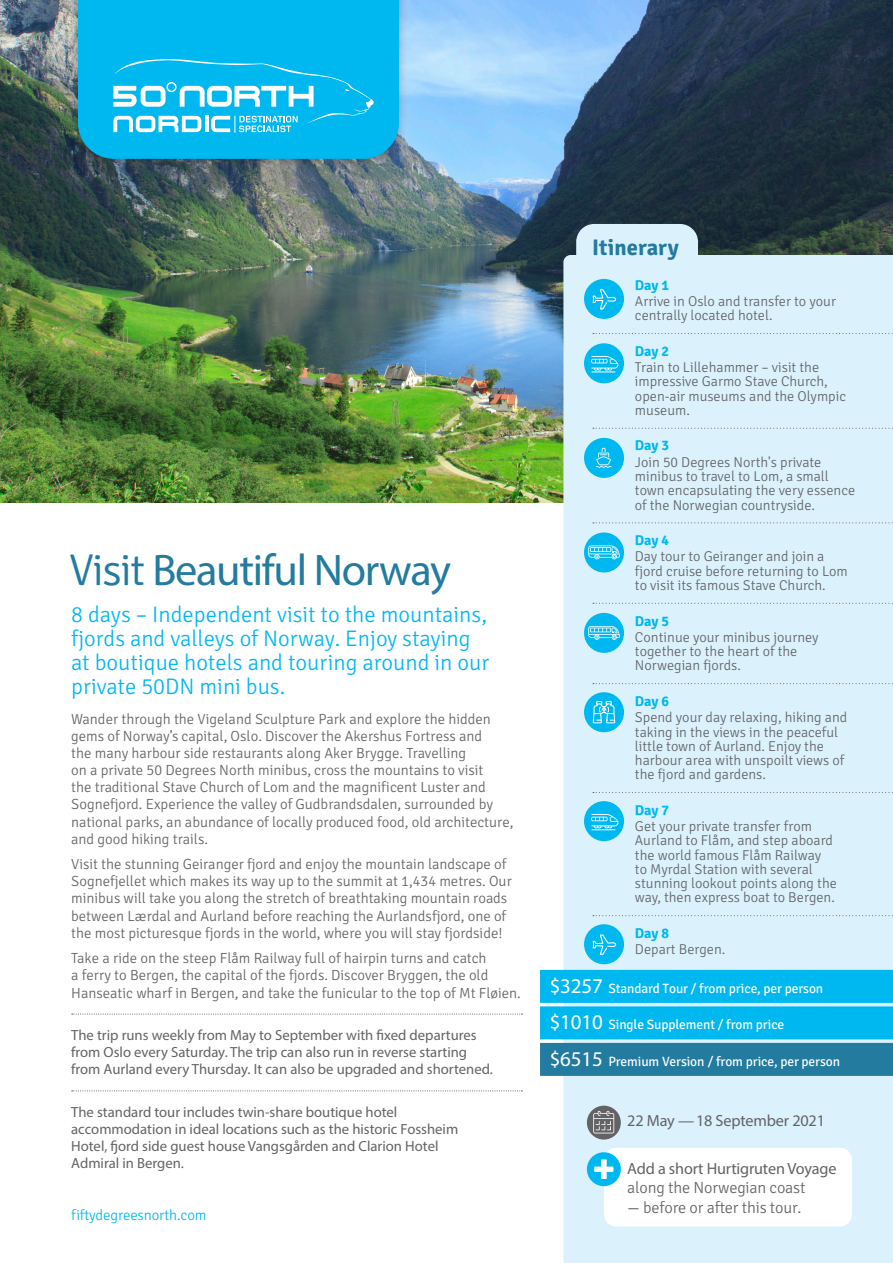
<style>
.page{position:relative;width:893px;height:1263px;background:#fff}
.page>*{position:absolute;margin:0;border:0;box-sizing:border-box;transform-origin:0 0}
.t1{font:44.4px "Myriad Pro";letter-spacing:-.03em;color:#237ba0}
.t2{font:300 22.5px/24px "Signika Negative";color:#00b8f0}
.t3{font:700 22.5px "Signika Negative";color:#237ba0}
.t4{font:16.2px/19.5px "Myriad Pro";letter-spacing:-.01em;color:#636366}
.t5{font:300 16.2px "Signika Negative";letter-spacing:-.01em;color:#636366}
.t6{font:300 14.7px/17.1px "Signika Negative";color:#636366}
.t7{font:14.7px/17.1px "Myriad Pro";color:#636366}
.Country_Intro_1{font:300 14.7px "Signika Negative";letter-spacing:-.01em;color:#00b8f0}
.t8{font:300 14.25px/14.2px "Signika Negative";color:#636366}
.t9{font:700 14.25px "Signika Negative";letter-spacing:-.01em;color:#00b8f0}
.t10{font:13.5px "Signika Negative";letter-spacing:-.01em;color:#fff}
.s1{font-family:"Signika";font-weight:300}
.s2{font-family:"Myriad Pro";font-size:21px}
.s3{font-family:"Signika Negative";font-weight:300}
</style>
<div class="page">
<img style="left:0;top:0;width:893px;height:503px">
<div style="left:69px;top:0;width:339px;height:170px;background:#231f20;opacity:.3"></div>
<div style="left:78px;top:0;width:321px;height:159px;background:#00b8f0"></div>
<svg style="left:113px;top:58px;width:261px;height:75px;background:#32c5f2"></svg>
<svg style="left:72px;top:1013px;width:450px;height:1px"></svg>
<svg style="left:72px;top:1090px;width:450px;height:1px"></svg>
<div style="left:563px;top:255px;width:330px;height:1008px;background:#dbf2fc"></div>
<svg style="left:593px;top:428px;width:300px;height:1px"></svg>
<svg style="left:593px;top:522px;width:300px;height:1px"></svg>
<svg style="left:593px;top:603px;width:300px;height:1px"></svg>
<svg style="left:593px;top:683px;width:300px;height:1px"></svg>
<svg style="left:593px;top:792px;width:300px;height:1px"></svg>
<svg style="left:593px;top:915px;width:300px;height:1px"></svg>
<div style="left:584px;top:343px;width:40px;height:40px;background:#00b8f0;border-radius:50%"></div>
<svg style="left:591px;top:356px;width:28px;height:17px"></svg>
<div style="left:584px;top:801px;width:40px;height:40px;background:#00b8f0;border-radius:50%"></div>
<svg style="left:591px;top:814px;width:28px;height:16px"></svg>
<svg style="left:576px;top:224px;width:317px;height:110px;background:#b4cfd8"></svg>
<div style="left:584px;top:924px;width:40px;height:40px;background:#00b8f0;border-radius:50%"></div>
<svg style="left:593px;top:934px;width:23px;height:21px"></svg>
<div style="left:584px;top:532px;width:40px;height:40px;background:#00b8f0;border-radius:50%"></div>
<svg style="left:588px;top:545px;width:32px;height:14px"></svg>
<div style="left:584px;top:613px;width:40px;height:40px;background:#00b8f0;border-radius:50%"></div>
<svg style="left:588px;top:626px;width:32px;height:14px"></svg>
<div style="left:584px;top:438px;width:40px;height:40px;background:#00b8f0;border-radius:50%"></div>
<svg style="left:596px;top:448px;width:16px;height:20px"></svg>
<div style="left:584px;top:692px;width:40px;height:40px;background:#00b8f0;border-radius:50%"></div>
<svg style="left:593px;top:692px;width:22px;height:31px"></svg>
<div style="left:540px;top:970px;width:353px;height:33px;background:#00b8f0"></div>
<div style="left:540px;top:1006px;width:353px;height:33px;background:#00b8f0"></div>
<div style="left:540px;top:1043px;width:353px;height:33px;background:#237ba0"></div>
<div style="left:604px;top:1148px;width:248px;height:78px;background:#fff;border-radius:12px"></div>
<div style="left:587px;top:1152px;width:34px;height:34px;background:#00b8f0;border-radius:50%"></div>
<svg style="left:594px;top:1159px;width:19px;height:20px"></svg>
<div style="left:587px;top:1106px;width:34px;height:33px;background:#636366;border-radius:50%"></div>
<svg style="left:593px;top:1111px;width:21px;height:22px"></svg>
<p class="t1" style="left:69px;top:543px;width:383px"><span class="s1">Visit</span> Beautiful Norway</p>
<p class="t2" style="left:71px;top:603px;width:420px">8 days – Independent visit to the mountains, fjords and valleys of Norway. Enjoy staying at boutique hotels and touring around in our private 50DN mini bus.</p>
<p class="t6" style="left:71px;top:711px;width:444px">Wander through the Vigeland Sculpture Park and explore the hidden gems of Norway’s capital, Oslo. Discover the Akershus Fortress and<br>the many harbour side restaurants along Aker Brygge. Travelling<br>on a private 50 Degrees North minibus, cross the mountains to visit<br>the traditional Stave Church of Lom and the magnificent Luster and Sognefjord. Experience the valley of Gudbrandsdalen, surrounded by national parks, an abundance of locally produced food, old architecture, and good hiking trails.</p>
<p class="t6" style="left:71px;top:856px;width:442px">Visit the stunning Geiranger fjord and enjoy the mountain landscape of Sognefjellet which makes its way up to the summit at 1,434 metres. Our minibus will take you along the stretch of breathtaking mountain roads between Lærdal and Aurland before reaching the Aurlandsfjord, one of the most picturesque fjords in the world, where you will stay fjordside!</p>
<p class="t6" style="left:71px;top:950px;width:451px">Take a ride on the steep Flåm Railway full of hairpin turns and catch<br>a ferry to Bergen, the capital of the fjords. Discover Bryggen, the old<br>Hanseatic wharf in Bergen, and take the funicular to the top of Mt Fløien.</p>
<p class="t7" style="left:71px;top:1026px;width:423px">The trip runs weekly from May to September with fixed departures from Oslo every Saturday. The trip can also run in reverse starting from Aurland every Thursday. It can also be upgraded and shortened.</p>
<p class="t7" style="left:71px;top:1103px;width:389px">The standard tour includes twin-share boutique hotel accommodation in ideal locations such as the historic Fossheim Hotel, fjord side guest house Vangsgården and Clarion Hotel Admiral in Bergen.</p>
<p class="Country_Intro_1" style="left:71px;top:1207px;width:137px">fiftydegreesnorth.com</p>
<p class="t3" style="left:592px;top:234px;width:88px">Itinerary</p>
<p class="t9" style="left:635px;top:276px;width:36px">Day 1</p>
<p class="t8" style="left:635px;top:294px;width:203px">Arrive in Oslo and transfer to your centrally located hotel.</p>
<p class="t9" style="left:635px;top:342px;width:36px">Day 2</p>
<p class="t8" style="left:635px;top:360px;width:213px">Train to Lillehammer – visit the impressive Garmo Stave Church, open-air museums and the Olympic museum.</p>
<p class="t9" style="left:635px;top:437px;width:36px">Day 3</p>
<p class="t8" style="left:635px;top:455px;width:222px">Join 50 Degrees North's private minibus to travel to Lom, a small town encapsulating the very essence of the Norwegian countryside.</p>
<p class="t9" style="left:635px;top:532px;width:36px">Day 4</p>
<p class="t8" style="left:635px;top:550px;width:214px">Day tour to Geiranger and join a fjord cruise before returning to Lom to visit its famous Stave Church.</p>
<p class="t9" style="left:635px;top:612px;width:36px">Day 5</p>
<p class="t8" style="left:635px;top:630px;width:185px">Continue your minibus journey together to the heart of the<br>Norwegian fjords.</p>
<p class="t9" style="left:635px;top:692px;width:36px">Day 6</p>
<p class="t8" style="left:635px;top:711px;width:214px">Spend your day relaxing, hiking and taking in the views in the peaceful little town of Aurland. Enjoy the harbour area with unspoilt views of the fjord and gardens.</p>
<p class="t9" style="left:635px;top:801px;width:36px">Day 7</p>
<p class="t8" style="left:635px;top:819px;width:203px">Get your private transfer from<br>Aurland to Flåm, and step aboard the world famous Flåm Railway<br>to Myrdal Station with several stunning lookout points along the way, then express boat to Bergen.</p>
<p class="t9" style="left:635px;top:925px;width:36px">Day 8</p>
<p class="t8" style="left:635px;top:943px;width:92px">Depart Bergen.</p>
<p class="t10" style="left:550px;top:981px;width:275px"><span class="s2">$3257</span> Standard Tour / from price, per person</p>
<p class="t10" style="left:550px;top:1017px;width:236px"><span class="s2">$1010</span> Single Supplement / from price</p>
<p class="t10" style="left:550px;top:1054px;width:292px"><span class="s2">$6515</span> Premium Version / from price, per person</p>
<p class="t4" style="left:627px;top:1111px;width:199px">22 May — 18 September 2021</p>
<p class="t4" style="left:627px;top:1158px;width:211px">Add a short Hurtigruten Voyage <span class="s3">along the Norwegian coast</span></p>
<p class="t5" style="left:627px;top:1198px;width:176px">— before or after this tour.</p>
</div>
